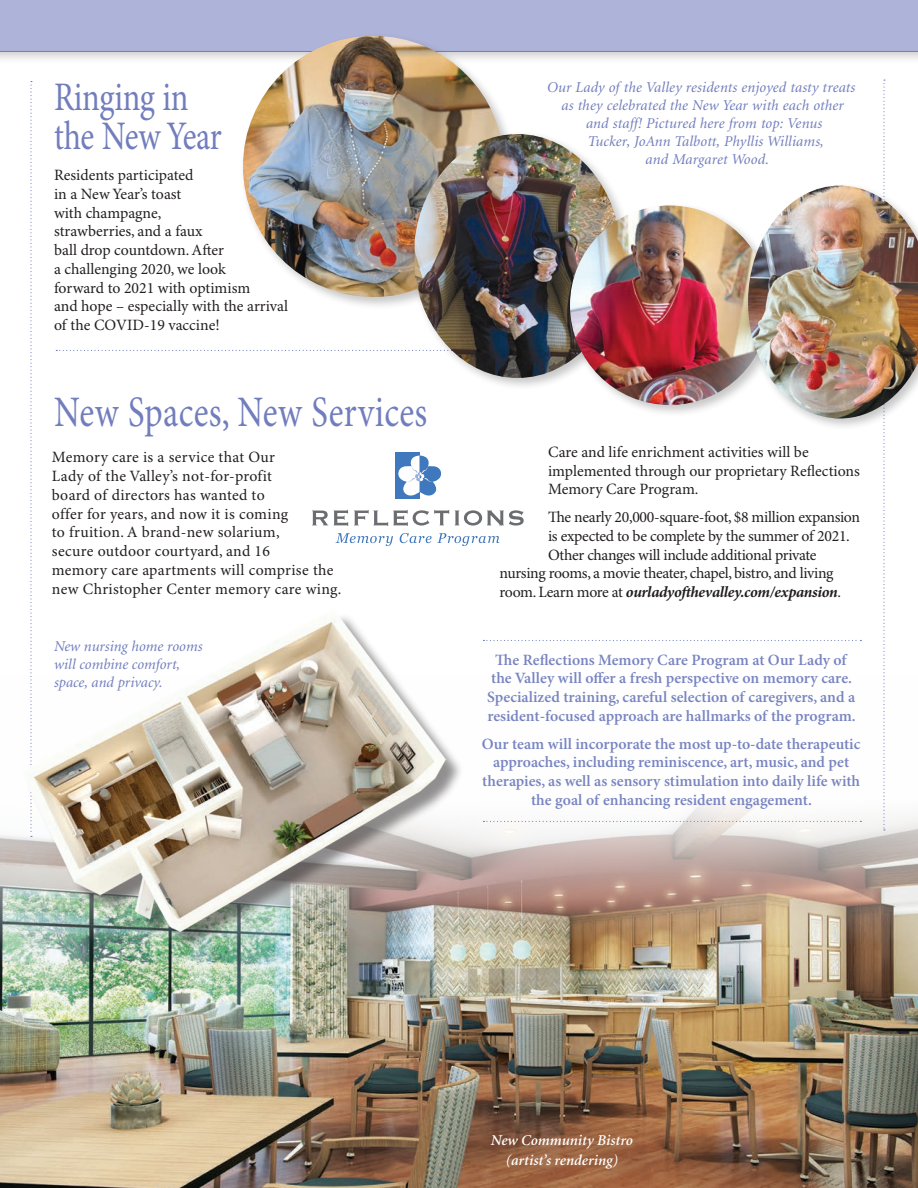
<style>
.page{position:relative;width:918px;height:1188px;background:#fff}
.page>*{position:absolute;margin:0;border:0;box-sizing:border-box;transform-origin:0 0}
.Headline{font:43.5px "Minion Pro";letter-spacing:.01em;color:#717dbd;scale:.8 1}
.Headline-2{font:40.5px/39px "Minion Pro";letter-spacing:-.01em;color:#717dbd;scale:.8 1}
.BODY_TEXT-MINION{font:15.75px/18.8px "Minion Pro";color:#231f20}
.BODY_TEXT-MINION-2{font:600 15.75px/18.8px "Minion Pro";color:#7884c1;text-align:center}
.BODY_TEXT-MINION-3{font:15.75px "Minion Pro";letter-spacing:-.02em;color:#231f20}
.BODY_TEXT-MINION-4{font:15.75px "Minion Pro";letter-spacing:-.025em;color:#231f20}
.BODY_TEXT-MINION-5{font:italic 700 15.75px "Minion Pro";letter-spacing:-.025em;color:#231f20}
.Caption_small{font:italic 15px/18px "Minion";letter-spacing:.01em;color:#717dbd}
.Caption_small-2{font:italic 600 15px/19.5px "Minion";color:#fff;text-align:center}
.s1{font-weight:400;font-style:normal}
</style>
<div class="page">
<svg style="left:56px;top:350px;width:354px;height:1px"></svg>
<img style="left:0;top:803px;width:918px;height:385px">
<svg style="left:30px;top:81px;width:2px;height:512px"></svg>
<div style="left:0;top:0;width:918px;height:64px;background:#231f20;opacity:.25"></div>
<div style="left:0;top:0;width:918px;height:51px;background:#aeb3d9"></div>
<hr style="left:0;top:51px;width:918px;height:1px;background:#717dbd">
<svg style="left:883px;top:80px;width:2px;height:751px"></svg>
<svg style="left:312px;top:511px;width:16px;height:14px"></svg>
<svg style="left:334px;top:510px;width:14px;height:16px"></svg>
<svg style="left:354px;top:510px;width:95px;height:16px"></svg>
<svg style="left:455px;top:510px;width:69px;height:16px"></svg>
<svg style="left:336px;top:533px;width:57px;height:13px"></svg>
<svg style="left:400px;top:533px;width:99px;height:13px"></svg>
<div style="left:395px;top:453px;width:25px;height:46px;background:#3f78bd"></div>
<svg style="left:398px;top:455px;width:44px;height:41px"></svg>
<div style="left:240px;top:32px;width:277px;height:278px;background:#231f20;opacity:.25"></div>
<img style="left:243px;top:36px;width:261px;height:261px;border-radius:131px">
<div style="left:411px;top:131px;width:223px;height:260px;background:#231f20;opacity:.25"></div>
<img style="left:415px;top:134px;width:206px;height:244px">
<div style="left:567px;top:202px;width:216px;height:216px;background:#231f20;opacity:.25"></div>
<img style="left:570px;top:206px;width:200px;height:199px;border-radius:100px">
<div style="left:745px;top:182px;width:173px;height:250px;background:#231f20;opacity:.25"></div>
<img style="left:748px;top:186px;width:170px;height:232px">
<div style="left:26px;top:613px;width:439px;height:338px;background:#231f20;opacity:.5"></div>
<img style="left:13px;top:595px;width:433px;height:350px">
<svg style="left:484px;top:640px;width:377px;height:1px"></svg>
<svg style="left:484px;top:821px;width:377px;height:1px"></svg>
<p class="Headline-2" style="left:54px;top:80px;width:211px">Ringing in the New Year</p>
<p class="BODY_TEXT-MINION" style="left:54px;top:166px;width:236px">Residents participated<br>in a New Year’s toast<br>with champagne,<br>strawberries, and a faux<br>ball drop countdown. After<br>a challenging 2020, we look<br>forward to 2021 with optimism<br>and hope – especially with the arrival of the COVID-19 vaccine!</p>
<p class="Headline" style="left:54px;top:387px;width:468px">New Spaces, New Services</p>
<p class="BODY_TEXT-MINION" style="left:52px;top:449px;width:291px">Memory care is a service that Our<br>Lady of the Valley’s not-for-profit<br>board of directors has wanted to<br>offer for years, and now it is coming<br>to fruition. A brand-new solarium,<br>secure outdoor courtyard, and 16<br>memory care apartments will comprise the new Christopher Center memory care wing.</p>
<p class="Caption_small" style="left:54px;top:637px;width:150px">New nursing home rooms will combine comfort, space, and privacy.</p>
<p class="Caption_small" style="left:547px;top:79px;width:310px">Our Lady of the Valley residents enjoyed tasty treats</p>
<p class="Caption_small" style="left:562px;top:97px;width:284px">as they celebrated the New Year with each other</p>
<p class="Caption_small" style="left:586px;top:115px;width:238px">and staff! Pictured here from top: Venus</p>
<p class="Caption_small" style="left:588px;top:133px;width:238px">Tucker, JoAnn Talbott, Phyllis Williams,</p>
<p class="Caption_small" style="left:646px;top:151px;width:125px">and Margaret Wood.</p>
<p class="BODY_TEXT-MINION" style="left:548px;top:443px;width:313px">Care and life enrichment activities will be implemented through our proprietary Reflections<br>Memory Care Program.</p>
<p class="BODY_TEXT-MINION-3" style="left:548px;top:508px;width:314px">The nearly 20,000-square-foot, $8 million expansion</p>
<p class="BODY_TEXT-MINION-3" style="left:548px;top:527px;width:303px">is expected to be complete by the summer of 2021.</p>
<p class="BODY_TEXT-MINION-3" style="left:548px;top:545px;width:270px">Other changes will include additional private</p>
<p class="BODY_TEXT-MINION-4" style="left:500px;top:564px;width:336px">nursing rooms, a movie theater, chapel, bistro, and living</p>
<p class="BODY_TEXT-MINION-5" style="left:500px;top:583px;width:343px"><span class="s1">room. Learn more at</span> ourladyofthevalley.com/expansion<span class="s1">.</span></p>
<p class="BODY_TEXT-MINION-2" style="left:487px;top:651px;width:370px">The Reflections Memory Care Program at Our Lady of the Valley will offer a fresh perspective on memory care.<br>Specialized training, careful selection of caregivers, and a resident-focused approach are hallmarks of the program.</p>
<p class="BODY_TEXT-MINION-2" style="left:482px;top:735px;width:380px">Our team will incorporate the most up-to-date therapeutic approaches, including reminiscence, art, music, and pet therapies, as well as sensory stimulation into daily life with the goal of enhancing resident engagement.</p>
<p class="Caption_small-2" style="left:491px;top:1131px;width:144px">New Community Bistro (artist’s rendering)</p>
</div>
